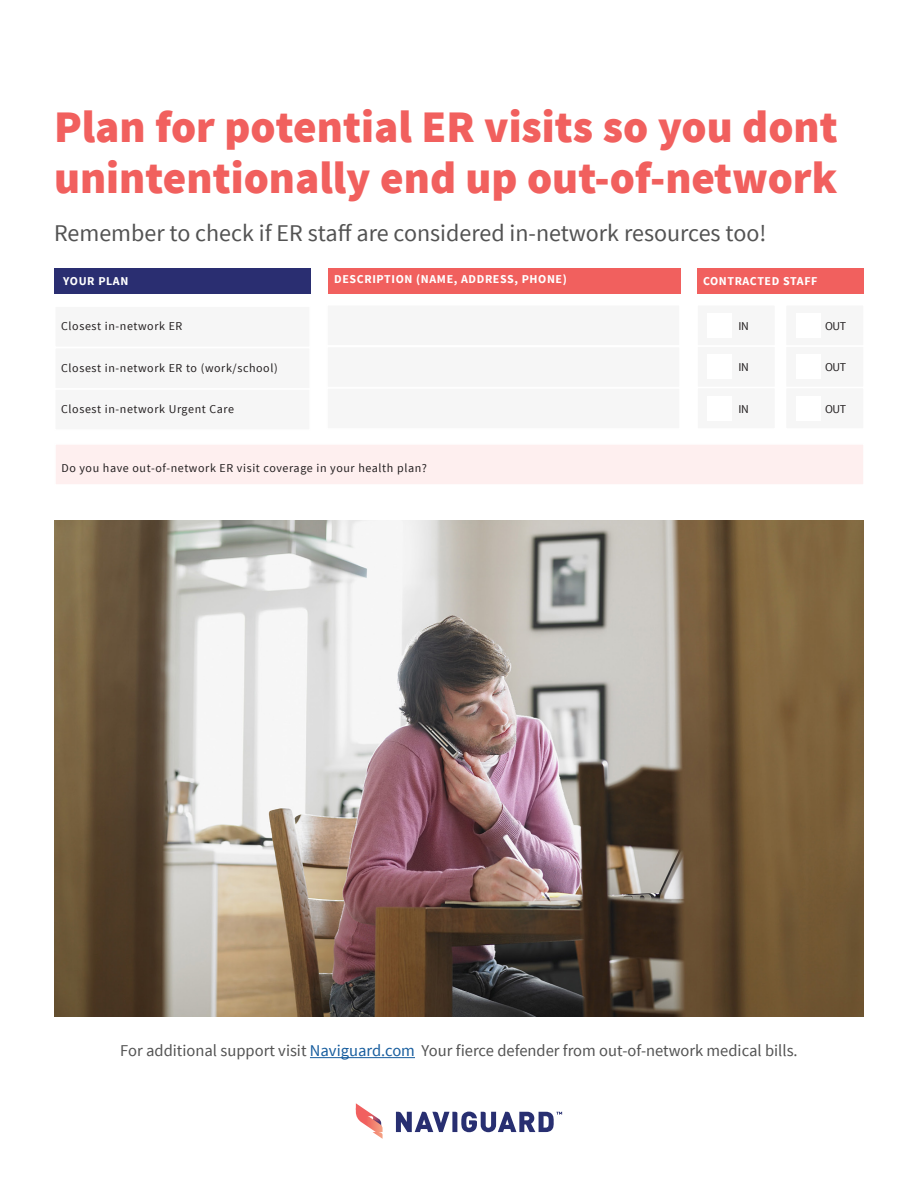
<style>
.page{position:relative;width:918px;height:1188px;background:#fff}
.page>*{position:absolute;margin:0;border:0;box-sizing:border-box;transform-origin:0 0}
.t1{font:900 45px/51px "Source Sans Pro";color:#f1605e}
.t2{font:24px "Source Sans Pro";color:#535353}
.t3{font:16.5px "Source Sans Pro";color:#535353}
.t4{font:12px "Source Sans Pro";letter-spacing:.05em;color:#231f20}
.t5{font:700 12px "Source Sans Pro";letter-spacing:.05em;color:#fff}
.s1{color:#175d9e}
</style>
<div class="page">
<svg style="left:356px;top:1103px;width:27px;height:36px"></svg>
<svg style="left:396px;top:1112px;width:166px;height:20px"></svg>
<div style="left:55px;top:268px;width:256px;height:25px;background:#2a2e71"></div>
<div style="left:328px;top:268px;width:353px;height:25px;background:#f1605e"></div>
<div style="left:697px;top:268px;width:167px;height:25px;background:#f1605e"></div>
<div style="left:696px;top:304px;width:80px;height:43px;background:#f6f6f6"></div>
<div style="left:708px;top:313px;width:24px;height:25px;background:#fff"></div>
<div style="left:785px;top:304px;width:80px;height:43px;background:#f6f6f6"></div>
<div style="left:796px;top:313px;width:25px;height:25px;background:#fff"></div>
<div style="left:54px;top:305px;width:257px;height:43px;background:#f6f6f6"></div>
<div style="left:54px;top:347px;width:257px;height:43px;background:#f6f6f6"></div>
<div style="left:326px;top:304px;width:355px;height:43px;background:#f6f6f6"></div>
<div style="left:326px;top:346px;width:355px;height:42px;background:#f6f6f6"></div>
<div style="left:696px;top:345px;width:80px;height:43px;background:#f6f6f6"></div>
<div style="left:708px;top:355px;width:24px;height:24px;background:#fff"></div>
<div style="left:785px;top:345px;width:80px;height:43px;background:#f6f6f6"></div>
<div style="left:796px;top:355px;width:25px;height:24px;background:#fff"></div>
<div style="left:54px;top:388px;width:257px;height:43px;background:#f6f6f6"></div>
<div style="left:326px;top:387px;width:355px;height:43px;background:#f6f6f6"></div>
<div style="left:696px;top:387px;width:80px;height:43px;background:#f6f6f6"></div>
<div style="left:708px;top:396px;width:24px;height:24px;background:#fff"></div>
<div style="left:785px;top:387px;width:80px;height:43px;background:#f6f6f6"></div>
<div style="left:796px;top:396px;width:25px;height:24px;background:#fff"></div>
<img style="left:54px;top:521px;width:810px;height:495px">
<div style="left:54px;top:443px;width:811px;height:43px;background:#feefef;border:2px solid #fff"></div>
<hr style="left:310px;top:1057px;width:105px;height:1px;background:#175d9e">
<p class="t1" style="left:54px;top:103px;width:785px">Plan for potential ER visits so you dont unintentionally end up out-of-network</p>
<p class="t2" style="left:54px;top:219px;width:714px">Remember to check if ER staff are considered in-network resources too!</p>
<p class="t5" style="left:63px;top:273px;width:67px">YOUR PLAN</p>
<p class="t5" style="left:334px;top:272px;width:234px">DESCRIPTION (NAME, ADDRESS, PHONE)</p>
<p class="t5" style="left:703px;top:273px;width:116px">CONTRACTED STAFF</p>
<p class="t4" style="left:61px;top:319px;width:123px">Closest in-network ER</p>
<p class="t4" style="left:739px;top:319px;width:12px">IN</p>
<p class="t4" style="left:825px;top:319px;width:22px">OUT</p>
<p class="t4" style="left:61px;top:360px;width:218px">Closest in-network ER to (work/school)</p>
<p class="t4" style="left:739px;top:360px;width:12px">IN</p>
<p class="t4" style="left:825px;top:360px;width:22px">OUT</p>
<p class="t4" style="left:61px;top:402px;width:175px">Closest in-network Urgent Care</p>
<p class="t4" style="left:739px;top:401px;width:12px">IN</p>
<p class="t4" style="left:825px;top:401px;width:22px">OUT</p>
<p class="t4" style="left:61px;top:460px;width:367px">Do you have out-of-network ER visit coverage in your health plan?</p>
<p class="t3" style="left:120px;top:1041px;width:679px">For additional support visit <span class="s1">Naviguard.com</span> Your fierce defender from out-of-network medical bills.</p>
</div>
